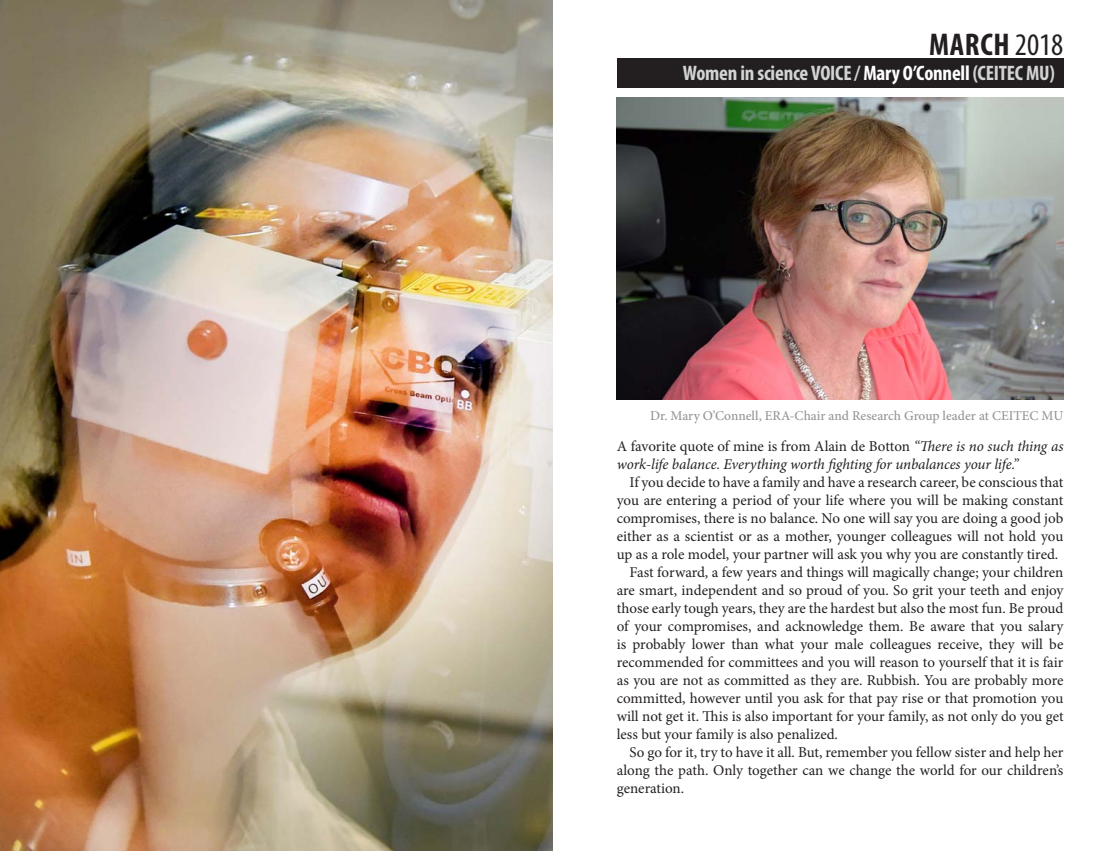
<style>
.page{position:relative;width:1106px;height:851px;background:#fff}
.page>*{position:absolute;margin:0;border:0;box-sizing:border-box;transform-origin:0 0}
.t1{font:700 condensed 31.5px "Myriad Pro";letter-spacing:.02em;color:#231f20}
.t2{font:700 condensed 21px "Myriad Pro";letter-spacing:-.01em;color:#d1d3d4}
.t3{font:15px "Minion Pro";color:#231f20}
.t4{font:italic 15px/18px "Minion Pro";letter-spacing:-.01em;color:#231f20}
.t5{font:500 13.5px "Minion Pro";color:#939598}
.s1{font-weight:400}
.s2{color:#fff}
.s3{font-style:normal}
</style>
<div class="page">
<div style="left:617px;top:58px;width:446px;height:30px;background:#231f20"></div>
<img style="left:617px;top:98px;width:446px;height:302px">
<img style="left:0;top:0;width:553px;height:850px">
<h1 class="t1" style="left:929px;top:32px;width:136px">MARCH <span class="s1">2018</span></h1>
<h2 class="t2" style="left:682px;top:65px;width:374px">Women in science VOICE / <span class="s2">Mary O’Connell</span> (CEITEC MU)</h2>
<p class="t5" style="left:650px;top:410px;width:415px">Dr. Mary O’Connell, ERA-Chair and Research Group leader at CEITEC MU</p>
<p class="t4" style="left:617px;top:438px;width:448px"><span class="s3">A favorite quote of mine is from Alain de Botton</span> “There is no such thing as work-life balance. Everything worth fighting for unbalances your life.”</p>
<p class="t3" style="left:629px;top:476px;width:435px">If you decide to have a family and have a research career, be conscious that</p>
<p class="t3" style="left:617px;top:494px;width:448px">you are entering a period of your life where you will be making constant</p>
<p class="t3" style="left:617px;top:512px;width:448px">compromises, there is no balance. No one will say you are doing a good job</p>
<p class="t3" style="left:617px;top:530px;width:448px">either as a scientist or as a mother, younger colleagues will not hold you</p>
<p class="t3" style="left:617px;top:548px;width:443px">up as a role model, your partner will ask you why you are constantly tired.</p>
<p class="t3" style="left:629px;top:566px;width:435px">Fast forward, a few years and things will magically change; your children</p>
<p class="t3" style="left:617px;top:584px;width:448px">are smart, independent and so proud of you. So grit your teeth and enjoy</p>
<p class="t3" style="left:617px;top:602px;width:448px">those early tough years, they are the hardest but also the most fun. Be proud</p>
<p class="t3" style="left:617px;top:620px;width:448px">of your compromises, and acknowledge them. Be aware that you salary</p>
<p class="t3" style="left:617px;top:638px;width:448px">is probably lower than what your male colleagues receive, they will be</p>
<p class="t3" style="left:617px;top:656px;width:448px">recommended for committees and you will reason to yourself that it is fair</p>
<p class="t3" style="left:617px;top:674px;width:448px">as you are not as committed as they are. Rubbish. You are probably more</p>
<p class="t3" style="left:617px;top:692px;width:448px">committed, however until you ask for that pay rise or that promotion you</p>
<p class="t3" style="left:617px;top:710px;width:448px">will not get it. This is also important for your family, as not only do you get</p>
<p class="t3" style="left:617px;top:728px;width:223px">less but your family is also penalized.</p>
<p class="t3" style="left:629px;top:746px;width:435px">So go for it, try to have it all. But, remember you fellow sister and help her</p>
<p class="t3" style="left:617px;top:764px;width:448px">along the path. Only together can we change the world for our children’s</p>
<p class="t3" style="left:617px;top:782px;width:69px">generation.</p>
</div>
